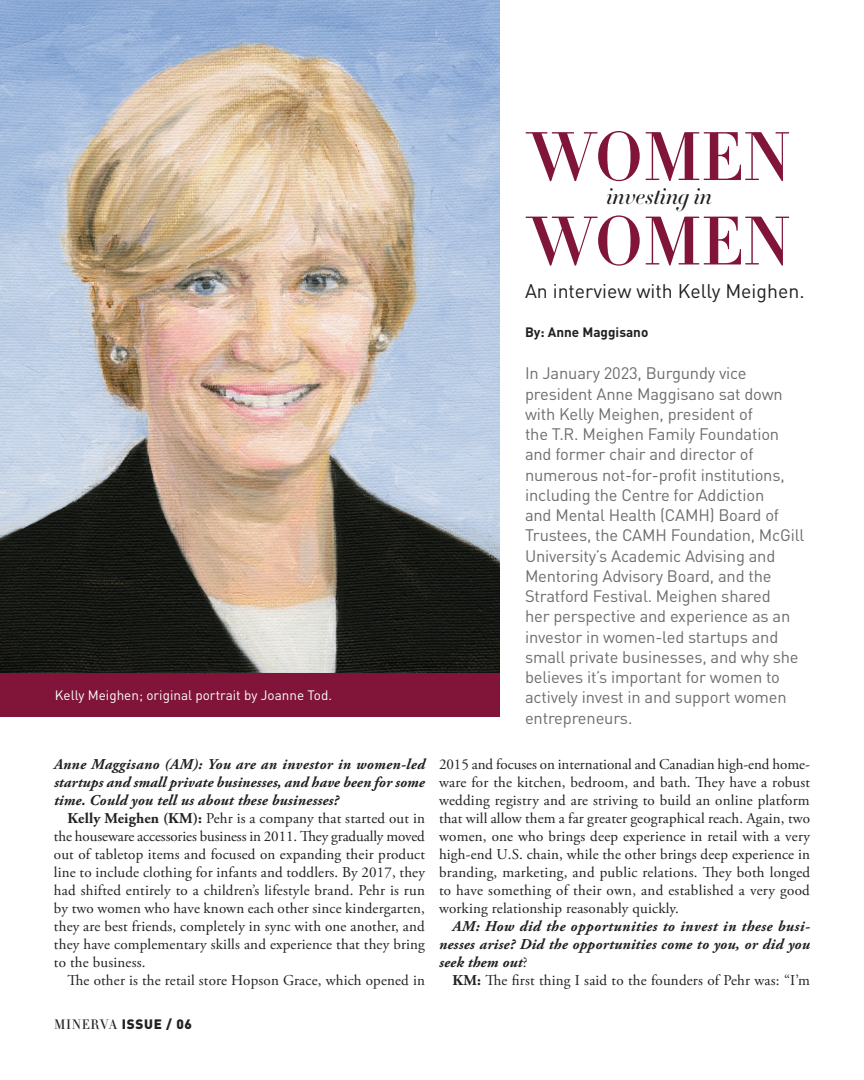
<style>
.page{position:relative;width:864px;height:1080px;background:#fff}
.page>*{position:absolute;margin:0;border:0;box-sizing:border-box;transform-origin:0 0}
.t1{font:67.5px "Didot HTF M11 Medium";color:#801539}
.t2{font:23.1px "Didot HTF M42 Medium Ital";color:#231f20}
.t3{font:19.5px "DIN";color:#231f20}
.t4{font:16.5px/20.2px "DINOT";letter-spacing:-.01em;color:#6c6d70}
.t5{font:15px/18px "Adobe Garamond Pro";letter-spacing:.01em;color:#231f20;text-align:justify}
.t6{font:italic 700 15px/18px "Adobe Garamond Pro";letter-spacing:.01em;color:#231f20;text-align:justify}
.t7{font:13.5px "DIN";color:#fff}
.t8{font:700 13.5px "DIN";color:#231f20}
.t9{font:900 13.5px "DIN";letter-spacing:.05em;color:#231f20}
.s1{font-weight:700}
.s2{font-family:"Didot HTF L06 Light";font-weight:400}
.s3{font-weight:400;font-style:normal}
</style>
<div class="page">
<img style="left:0;top:0;width:500px;height:673px">
<div style="left:0;top:673px;width:500px;height:43px;background:#801539"></div>
<p class="t7" style="left:55px;top:687px;width:279px">Kelly Meighen; original portrait by Joanne Tod.</p>
<p class="t1" style="left:528px;top:115px;width:264px">WOMEN</p>
<p class="t1" style="left:528px;top:200px;width:264px">WOMEN</p>
<p class="t2" style="left:606px;top:182px;width:107px">investing in</p>
<p class="t3" style="left:525px;top:279px;width:281px">An interview with Kelly Meighen.</p>
<p class="t8" style="left:525px;top:323px;width:125px">By: Anne Maggisano</p>
<p class="t4" style="left:525px;top:363px;width:281px">In January 2023, Burgundy vice president Anne Maggisano sat down with Kelly Meighen, president of<br>the T.R. Meighen Family Foundation and former chair and director of numerous not-for-profit institutions, including the Centre for Addiction<br>and Mental Health (CAMH) Board of Trustees, the CAMH Foundation, McGill University’s Academic Advising and Mentoring Advisory Board, and the Stratford Festival. Meighen shared<br>her perspective and experience as an investor in women-led startups and small private businesses, and why she believes it’s important for women to actively invest in and support women entrepreneurs.</p>
<p class="t6" style="left:54px;top:756px;width:372px">Anne Maggisano (AM): You are an investor in women-led startups and small private businesses, and have been for some time. Could you tell us about these businesses?</p>
<p class="t5" style="left:54px;top:810px;width:373px;text-indent:14px"><span class="s1">Kelly Meighen (KM):</span> Pehr is a company that started out in the houseware accessories business in 2011. They gradually moved out of tabletop items and focused on expanding their product line to include clothing for infants and toddlers. By 2017, they had shifted entirely to a children’s lifestyle brand. Pehr is run by two women who have known each other since kindergarten, they are best friends, completely in sync with one another, and they have complementary skills and experience that they bring to the business.</p>
<p class="t5" style="left:67px;top:972px;width:359px">The other is the retail store Hopson Grace, which opened in</p>
<p class="t9" style="left:54px;top:1015px;width:139px"><span class="s2">MINERVA</span> ISSUE / 06</p>
<p class="t5" style="left:439px;top:756px;width:373px">2015 and focuses on international and Canadian high-end home&shy;ware for the kitchen, bedroom, and bath. They have a robust wedding registry and are striving to build an online platform that will allow them a far greater geographical reach. Again, two women, one who brings deep experience in retail with a very high-end U.S. chain, while the other brings deep experience in branding, marketing, and public relations. They both longed to have something of their own, and established a very good working relationship reasonably quickly.</p>
<p class="t6" style="left:439px;top:918px;width:372px;text-indent:13px">AM: How did the opportunities to invest in these busi&shy;nesses arise? Did the opportunities come to you, or did you seek them out<span class="s3">?</span></p>
<p class="t5" style="left:453px;top:972px;width:359px"><span class="s1">KM:</span> The first thing I said to the founders of Pehr was: “I’m</p>
</div>
